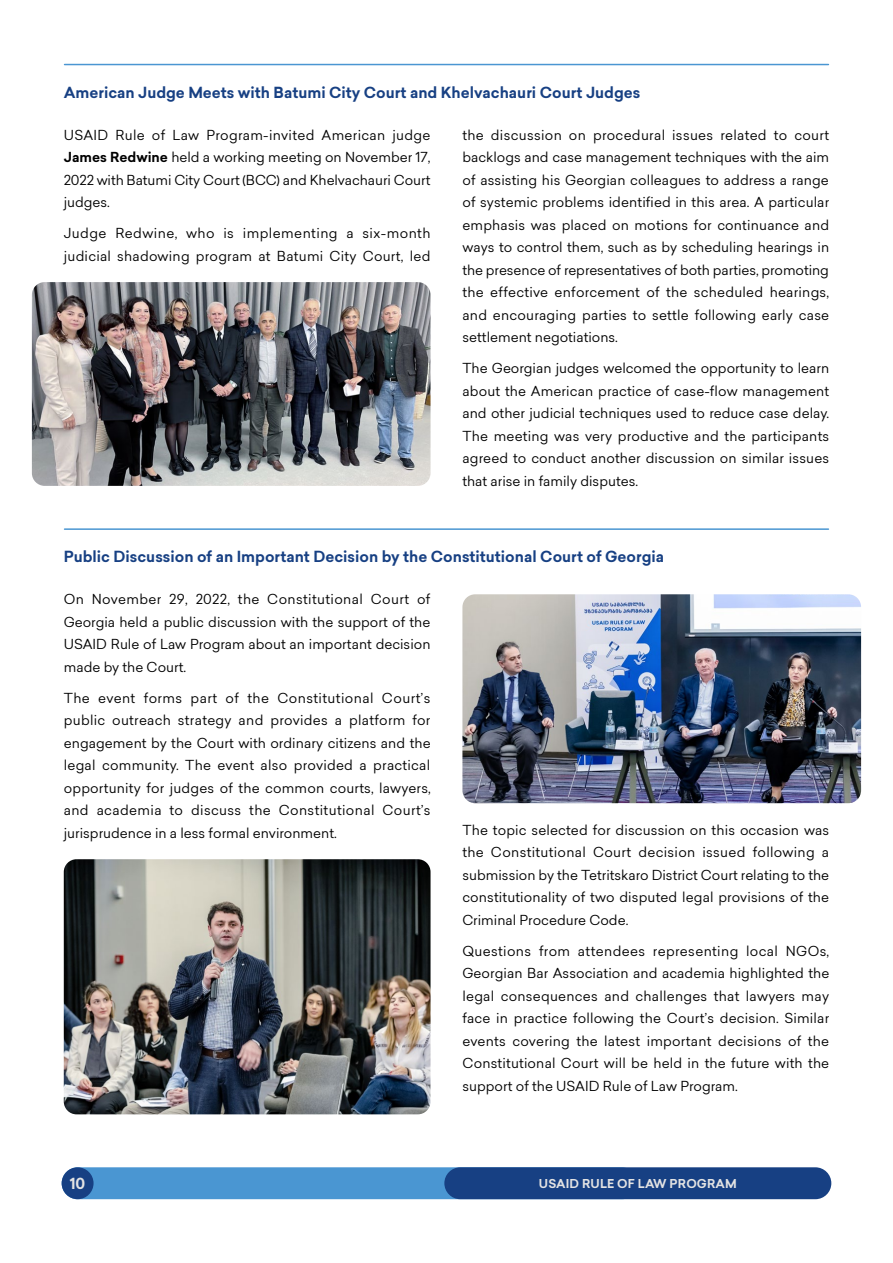
<style>
.page{position:relative;width:893px;height:1263px;background:#fff}
.page>*{position:absolute;margin:0;border:0;box-sizing:border-box;transform-origin:0 0}
.t1{font:700 15px "TBC Contractica";color:#174083}
.t2{font:700 15px "TBC Contractica";color:#e3e3e3}
.bd-just{font:13.5px/22.5px "TBC Contractica";color:#000;text-align:justify}
.t3{font:700 12px "TBC Contractica";letter-spacing:.01em;color:#e3e3e3}
.s1{font-weight:700}
</style>
<div class="page">
<div style="left:62px;top:1167px;width:576px;height:32px;background:#4a96d2;border-radius:16px"></div>
<div style="left:444px;top:1167px;width:387px;height:32px;background:#174083;border-radius:16px"></div>
<div style="left:62px;top:1167px;width:32px;height:32px;background:#174083;border-radius:50%"></div>
<img style="left:32px;top:282px;width:399px;height:204px">
<hr style="left:65px;top:64px;width:763px;height:1px;background:#4a96d2">
<img style="left:462px;top:594px;width:399px;height:209px">
<hr style="left:65px;top:528px;width:763px;height:2px;background:#4a96d2">
<img style="left:64px;top:859px;width:367px;height:255px">
<p class="t1" style="left:64px;top:82px;width:578px">American Judge Meets with Batumi City Court and Khelvachauri Court Judges</p>
<p class="bd-just" style="left:64px;top:123px;width:368px">USAID Rule of Law Program-invited American judge <span class="s1">James Redwine</span> held a working meeting on November 17, 2022 with Batumi City Court (BCC) and Khelvachauri Court judges.</p>
<p class="bd-just" style="left:64px;top:222px;width:368px">Judge Redwine, who is implementing a six-month judicial shadowing program at Batumi City Court, led</p>
<p class="bd-just" style="left:462px;top:123px;width:368px">the discussion on procedural issues related to court backlogs and case management techniques with the aim of assisting his Georgian colleagues to address a range of systemic problems identified in this area. A particular emphasis was placed on motions for continuance and ways to control them, such as by scheduling hearings in the presence of representatives of both parties, promoting the effective enforcement of the scheduled hearings, and encouraging parties to settle following early case settlement negotiations.</p>
<p class="bd-just" style="left:462px;top:357px;width:368px">The Georgian judges welcomed the opportunity to learn about the American practice of case-flow management and other judicial techniques used to reduce case delay.<br>The meeting was very productive and the participants agreed to conduct another discussion on similar issues that arise in family disputes.</p>
<p class="t1" style="left:64px;top:546px;width:602px">Public Discussion of an Important Decision by the Constitutional Court of Georgia</p>
<p class="bd-just" style="left:64px;top:588px;width:368px">On November 29, 2022, the Constitutional Court of Georgia held a public discussion with the support of the USAID Rule of Law Program about an important decision made by the Court.</p>
<p class="bd-just" style="left:64px;top:687px;width:368px">The event forms part of the Constitutional Court’s public outreach strategy and provides a platform for engagement by the Court with ordinary citizens and the legal community. The event also provided a practical opportunity for judges of the common courts, lawyers, and academia to discuss the Constitutional Court’s jurisprudence in a less formal environment.</p>
<p class="bd-just" style="left:462px;top:818px;width:368px">The topic selected for discussion on this occasion was the Constitutional Court decision issued following a submission by the Tetritskaro District Court relating to the constitutionality of two disputed legal provisions of the Criminal Procedure Code.</p>
<p class="bd-just" style="left:462px;top:939px;width:368px">Questions from attendees representing local NGOs, Georgian Bar Association and academia highlighted the legal consequences and challenges that lawyers may face in practice following the Court’s decision. Similar events covering the latest important decisions of the Constitutional Court will be held in the future with the support of the USAID Rule of Law Program.</p>
<p class="t2" style="left:70px;top:1173px;width:17px">10</p>
<p class="t3" style="left:539px;top:1175px;width:199px">USAID RULE OF LAW PROGRAM</p>
</div>
